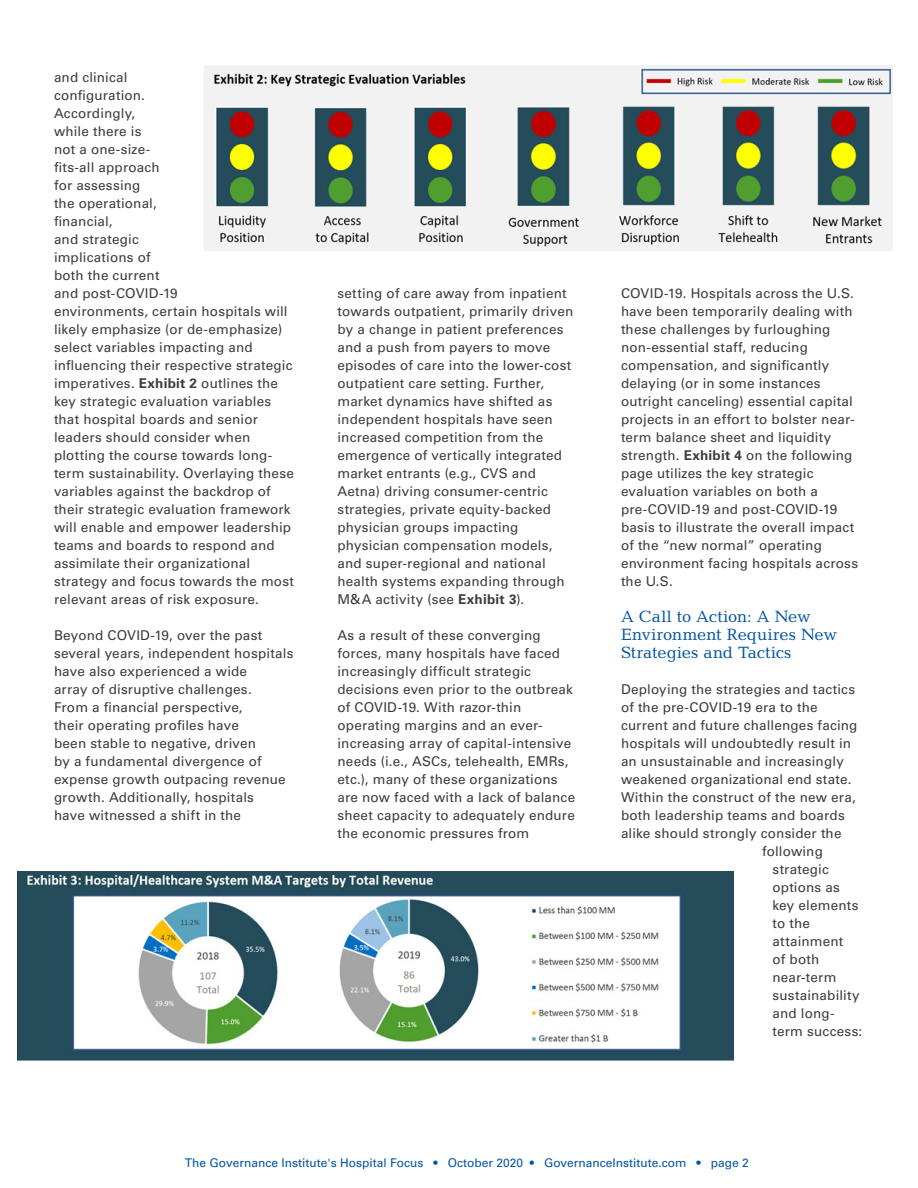
<style>
.page{position:relative;width:918px;height:1188px;background:#fff}
.page>*{position:absolute;margin:0;border:0;box-sizing:border-box;transform-origin:0 0}
.Bullet_points{font:16.5px/18px "Candida Std";color:#0054a4}
.Bullet_points-2{font:13.5px/18px "Univers LT Std";letter-spacing:.01em;color:#3b3c3e}
.t1{font:12px "Univers LT Std";color:#0054a4}
.s1{font-weight:700}
</style>
<div class="page">
<img style="left:204px;top:66px;width:688px;height:185px">
<img style="left:17px;top:872px;width:716px;height:189px">
<p class="Bullet_points-2" style="left:54px;top:68px;width:242px">and clinical<br>configuration.<br>Accordingly,<br>while there is<br>not a one-size-<br>fits-all approach<br>for assessing<br>the operational,<br>financial,<br>and strategic<br>implications of<br>both the current<br>and post-COVID-19<br>environments, certain hospitals will likely emphasize (or de-emphasize) select variables impacting and influencing their respective strategic imperatives. <span class="s1">Exhibit 2</span> outlines the key strategic evaluation variables that hospital boards and senior leaders should consider when plotting the course towards long&shy;term sustainability. Overlaying these variables against the backdrop of their strategic evaluation framework will enable and empower leadership teams and boards to respond and assimilate their organizational strategy and focus towards the most relevant areas of risk exposure.</p>
<p class="Bullet_points-2" style="left:54px;top:626px;width:241px">Beyond COVID-19, over the past several years, independent hospitals have also experienced a wide<br>array of disruptive challenges.<br>From a financial perspective,<br>their operating profiles have<br>been stable to negative, driven<br>by a fundamental divergence of expense growth outpacing revenue growth. Additionally, hospitals<br>have witnessed a shift in the</p>
<p class="Bullet_points-2" style="left:338px;top:284px;width:237px">setting of care away from inpatient towards outpatient, primarily driven by a change in patient preferences and a push from payers to move episodes of care into the lower-cost outpatient care setting. Further, market dynamics have shifted as independent hospitals have seen increased competition from the emergence of vertically integrated market entrants (e.g., CVS and Aetna) driving consumer-centric strategies, private equity-backed physician groups impacting physician compensation models, and super-regional and national health systems expanding through M&amp;A activity (see <span class="s1">Exhibit 3</span>).</p>
<p class="Bullet_points-2" style="left:338px;top:626px;width:239px">As a result of these converging forces, many hospitals have faced increasingly difficult strategic decisions even prior to the outbreak of COVID-19. With razor-thin operating margins and an ever&shy;increasing array of capital-intensive needs (i.e., ASCs, telehealth, EMRs, etc.), many of these organizations are now faced with a lack of balance sheet capacity to adequately endure the economic pressures from</p>
<p class="Bullet_points-2" style="left:621px;top:284px;width:239px">COVID-19. Hospitals across the U.S. have been temporarily dealing with these challenges by furloughing non-essential staff, reducing compensation, and significantly delaying (or in some instances outright canceling) essential capital projects in an effort to bolster near&shy;term balance sheet and liquidity strength. <span class="s1">Exhibit 4</span> on the following page utilizes the key strategic evaluation variables on both a pre-COVID-19 and post-COVID-19 basis to illustrate the overall impact of the “new normal” operating environment facing hospitals across the U.S.</p>
<p class="Bullet_points" style="left:621px;top:607px;width:218px">A Call to Action: A New<br>Environment Requires New<br>Strategies and Tactics</p>
<p class="Bullet_points-2" style="left:621px;top:680px;width:236px">Deploying the strategies and tactics</p>
<p class="Bullet_points-2" style="left:621px;top:698px;width:198px">of the pre-COVID-19 era to the</p>
<p class="Bullet_points-2" style="left:621px;top:716px;width:238px">current and future challenges facing</p>
<p class="Bullet_points-2" style="left:621px;top:734px;width:232px">hospitals will undoubtedly result in</p>
<p class="Bullet_points-2" style="left:621px;top:752px;width:224px">an unsustainable and increasingly</p>
<p class="Bullet_points-2" style="left:621px;top:770px;width:232px">weakened organizational end state.</p>
<p class="Bullet_points-2" style="left:621px;top:788px;width:236px">Within the construct of the new era,</p>
<p class="Bullet_points-2" style="left:621px;top:806px;width:225px">both leadership teams and boards</p>
<p class="Bullet_points-2" style="left:621px;top:824px;width:222px">alike should strongly consider the</p>
<p class="Bullet_points-2" style="left:762px;top:842px;width:62px">following</p>
<p class="Bullet_points-2" style="left:772px;top:860px;width:58px">strategic</p>
<p class="Bullet_points-2" style="left:772px;top:878px;width:69px">options as</p>
<p class="Bullet_points-2" style="left:772px;top:896px;width:88px">key elements</p>
<p class="Bullet_points-2" style="left:772px;top:914px;width:39px">to the</p>
<p class="Bullet_points-2" style="left:772px;top:932px;width:72px">attainment</p>
<p class="Bullet_points-2" style="left:772px;top:950px;width:48px">of both</p>
<p class="Bullet_points-2" style="left:772px;top:968px;width:66px">near-term</p>
<p class="Bullet_points-2" style="left:772px;top:986px;width:89px">sustainability</p>
<p class="Bullet_points-2" style="left:772px;top:1004px;width:64px">and long-</p>
<p class="Bullet_points-2" style="left:772px;top:1022px;width:91px">term success:</p>
<p class="t1" style="left:185px;top:1156px;width:565px">The Governance Institute's Hospital Focus • October 2020 • GovernanceInstitute.com • page 2</p>
</div>
